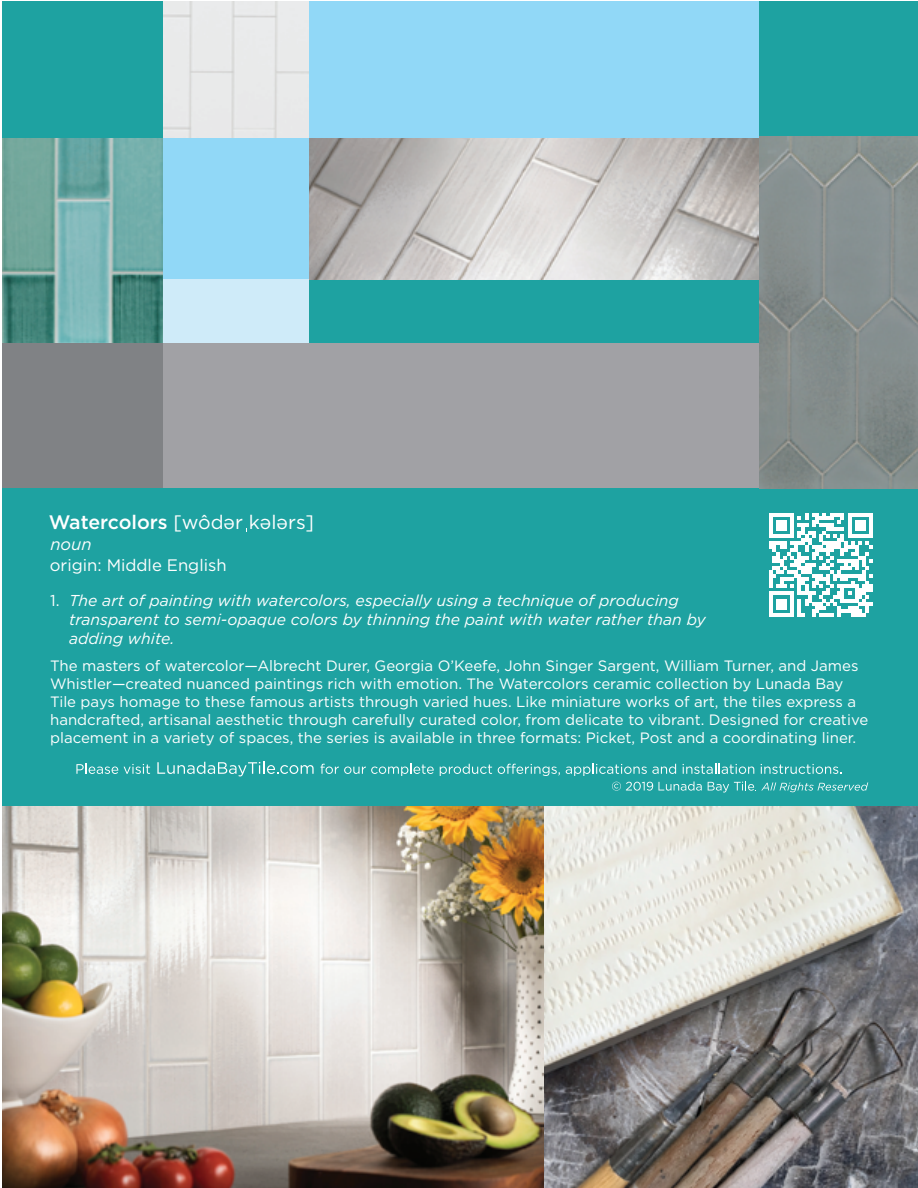
<style>
.page{position:relative;width:918px;height:1188px;background:#fff}
.page>*{position:absolute;margin:0;border:0;box-sizing:border-box;transform-origin:0 0}
.t1{font:19.5px "Gotham";color:#fff}
.t2{font:16.65px "Gotham";color:#fff}
.t3{font:italic 16.65px "Gotham";color:#fff}
.t4{font:italic 15.75px/18.9px "Gotham";color:#fff}
.t5{font:15px/18px "Gotham";color:#fff}
.s1{font-weight:500}
.s2{font-style:normal}
</style>
<div class="page">
<div style="left:3px;top:1px;width:915px;height:824px;background:#1ea2a1"></div>
<img style="left:308px;top:138px;width:451px;height:141px">
<div style="left:160px;top:278px;width:148px;height:67px;background:#cfebf9"></div>
<div style="left:160px;top:136px;width:148px;height:143px;background:#91d8f7"></div>
<img style="left:3px;top:138px;width:160px;height:205px">
<div style="left:293px;top:1px;width:479px;height:137px;background:#91d8f7"></div>
<div style="left:163px;top:1px;width:145px;height:137px;background:#e9eaea"></div>
<div style="left:760px;top:1px;width:158px;height:137px;background:#1ea2a1"></div>
<div style="left:3px;top:343px;width:160px;height:145px;background:#808285"></div>
<div style="left:163px;top:343px;width:597px;height:145px;background:#a1a1a5"></div>
<img style="left:760px;top:137px;width:158px;height:351px">
<svg style="left:76px;top:764px;width:42px;height:10px"></svg>
<svg style="left:124px;top:764px;width:26px;height:10px"></svg>
<svg style="left:157px;top:762px;width:157px;height:14px"></svg>
<svg style="left:320px;top:764px;width:114px;height:12px"></svg>
<svg style="left:440px;top:764px;width:52px;height:12px"></svg>
<svg style="left:498px;top:764px;width:62px;height:12px"></svg>
<svg style="left:566px;top:764px;width:302px;height:28px"></svg>
<img style="left:3px;top:806px;width:915px;height:382px">
<svg style="left:769px;top:513px;width:104px;height:104px"></svg>
<h1 class="t1" style="left:49px;top:509px;width:267px"><span class="s1">Watercolors</span> [wôdər kələrs]</h1>
<p class="t3" style="left:50px;top:534px;width:43px">noun</p>
<p class="t2" style="left:50px;top:554px;width:178px">origin: Middle English</p>
<p class="t4" style="left:69px;top:591px;width:638px;text-indent:-19px"><span class="s2">1.</span> The art of painting with watercolors, especially using a technique of producing transparent to semi-opaque colors by thinning the paint with water rather than by adding white.</p>
<p class="t5" style="left:50px;top:657px;width:820px">The masters of watercolor—Albrecht Durer, Georgia O’Keefe, John Singer Sargent, William Turner, and James Whistler—created nuanced paintings rich with emotion. The Watercolors ceramic collection by Lunada Bay Tile pays homage to these famous artists through varied hues. Like miniature works of art, the tiles express a handcrafted, artisanal aesthetic through carefully curated color, from delicate to vibrant. Designed for creative placement in a variety of spaces, the series is available in three formats: Picket, Post and a coordinating liner.</p>
</div>
